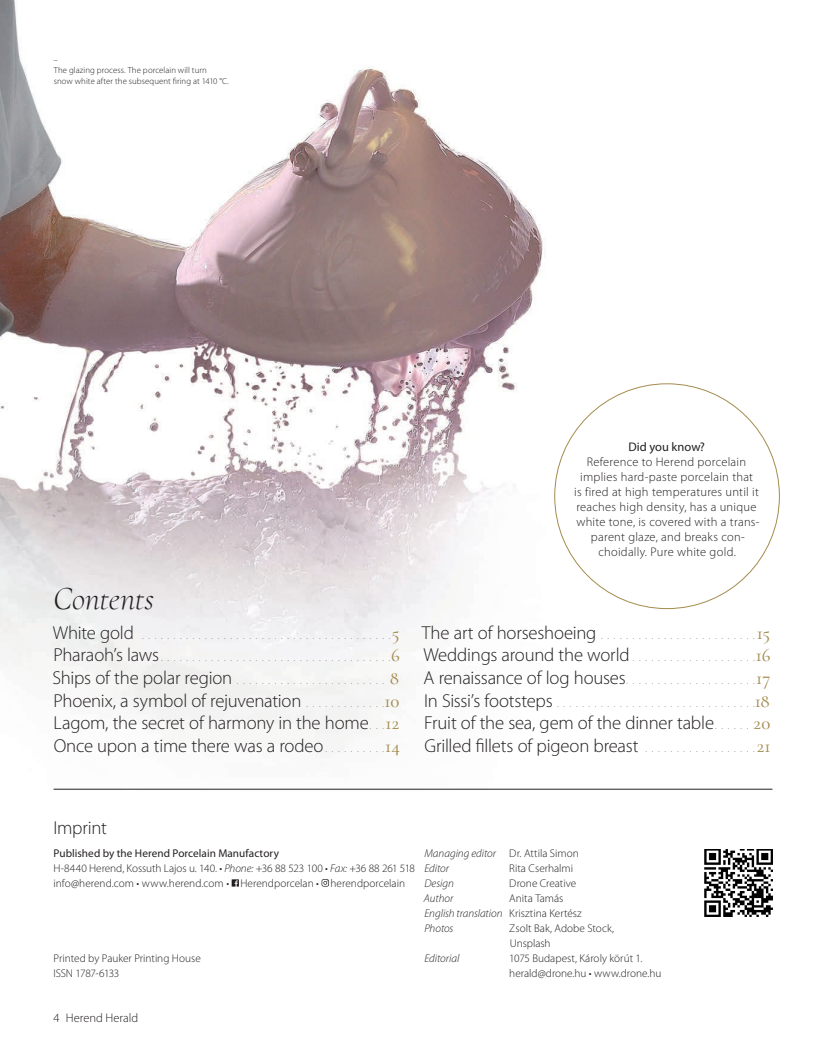
<style>
.page{position:relative;width:815px;height:1053px;background:#fff}
.page>*{position:absolute;margin:0;border:0;box-sizing:border-box;transform-origin:0 0}
.t1{font:italic 300 32.5px "Cormorant Garamond";letter-spacing:-.005em;color:#231f20}
.t2{font:300 18.75px "Myriad Pro";letter-spacing:-.01em;color:#231f20}
.t3{font:500 18.75px "Cormorant Garamond";color:#a48c4e}
.t4{font:300 12.5px/15px "Myriad Pro";letter-spacing:.02em;color:#231f20;text-align:center}
.t5{font:300 12.5px "Myriad Pro";letter-spacing:-.005em;color:#231f20}
.t6{font:12.5px "Myriad Pro";color:#231f20}
.t7{font:300 11.25px/15px "Myriad Pro";color:#231f20}
.t8{font:italic 300 11.25px/15px "Myriad Pro";color:#231f20}
.t9{font:300 8.75px/10.5px "Myriad Pro";letter-spacing:.01em;color:#231f20}
.t10{font:7.5px "Myriad Pro";color:#808285}
.s1{font-weight:400}
.s2{font-style:italic}
.s3{font-style:normal}
</style>
<div class="page">
<img style="left:0;top:0;width:780px;height:917px">
<svg style="left:232px;top:879px;width:7px;height:7px"></svg>
<svg style="left:322px;top:879px;width:7px;height:7px"></svg>
<hr style="left:54px;top:789px;width:718px;height:1px;background:#231f20">
<img style="left:705px;top:849px;width:67px;height:67px">
<p class="t9" style="left:54px;top:55px;width:177px">–<br>The glazing process. The porcelain will turn<br>snow white after the subsequent firing at 1410 °C.</p>
<h1 class="t1" style="left:53px;top:579px;width:102px">Contents</h1>
<h2 class="t2" style="left:53px;top:622px;width:83px">White gold</h2>
<h2 class="t3" style="left:392px;top:621px;width:9px">5</h2>
<h2 class="t2" style="left:54px;top:645px;width:107px">Pharaoh’s laws</h2>
<h2 class="t3" style="left:391px;top:644px;width:10px">6</h2>
<h2 class="t2" style="left:53px;top:667px;width:181px">Ships of the polar region</h2>
<h2 class="t3" style="left:390px;top:666px;width:11px">8</h2>
<h2 class="t2" style="left:54px;top:690px;width:249px">Phoenix, a symbol of rejuvenation</h2>
<h2 class="t3" style="left:384px;top:689px;width:17px">10</h2>
<h2 class="t2" style="left:54px;top:712px;width:317px">Lagom, the secret of harmony in the home</h2>
<h2 class="t3" style="left:386px;top:711px;width:15px">12</h2>
<h2 class="t2" style="left:54px;top:735px;width:271px">Once upon a time there was a rodeo</h2>
<h2 class="t3" style="left:385px;top:734px;width:16px">14</h2>
<p class="t6" style="left:628px;top:440px;width:78px">Did you know?</p>
<p class="t4" style="left:574px;top:455px;width:187px">Reference to Herend porcelain implies hard-paste porcelain that<br>is fired at high temperatures until it reaches high density, has a unique white tone, is covered with a trans&shy;parent glaze, and breaks con&shy;choidally. Pure white gold.</p>
<h2 class="t2" style="left:422px;top:622px;width:176px">The art of horseshoeing</h2>
<p class="t10" style="left:601px;top:632px;width:154px">. . . . . . . . . . . . . . . . . . . . . . . . .</p>
<h2 class="t3" style="left:757px;top:621px;width:15px">15</h2>
<h2 class="t2" style="left:423px;top:645px;width:208px">Weddings around the world</h2>
<h2 class="t3" style="left:756px;top:644px;width:16px">16</h2>
<h2 class="t2" style="left:424px;top:667px;width:204px">A renaissance of log houses</h2>
<h2 class="t3" style="left:756px;top:666px;width:16px">17</h2>
<h2 class="t2" style="left:424px;top:690px;width:130px">In Sissi’s footsteps</h2>
<h2 class="t3" style="left:755px;top:689px;width:17px">18</h2>
<h2 class="t2" style="left:424px;top:712px;width:291px">Fruit of the sea, gem of the dinner table</h2>
<h2 class="t3" style="left:753px;top:711px;width:18px">20</h2>
<h2 class="t2" style="left:425px;top:735px;width:215px">Grilled fillets of pigeon breast</h2>
<h2 class="t3" style="left:757px;top:734px;width:15px">21</h2>
<h2 class="t2" style="left:54px;top:817px;width:55px">Imprint</h2>
<p class="t7" style="left:54px;top:845px;width:363px"><span class="s1">Published by the Herend Porcelain Manufactory<br></span>H-8440 Herend, Kossuth Lajos u. 140. • <span class="s2">Phone:</span> +36 88 523 100 • <span class="s2">Fax:</span> +36 88 261 518 info@herend.com • www.herend.com • Herendporcelan • herendporcelain</p>
<p class="t7" style="left:54px;top:950px;width:149px">Printed by Pauker Printing House<br>ISSN 1787-6133</p>
<p class="t8" style="left:424px;top:845px;width:156px">Managing editor <span class="s3">Dr. Attila Simon<br></span>Editor</p>
<p class="t7" style="left:509px;top:860px;width:65px">Rita Cserhalmi</p>
<p class="t8" style="left:424px;top:875px;width:31px">Design</p>
<p class="t7" style="left:509px;top:875px;width:68px">Drone Creative</p>
<p class="t8" style="left:424px;top:890px;width:31px">Author</p>
<p class="t7" style="left:424px;top:890px;width:159px;text-indent:85px">Anita Tamás<br><span class="s2">English translation</span> Krisztina Kertész<br><span class="s2">Photos</span></p>
<p class="t7" style="left:509px;top:920px;width:106px">Zsolt Bak, Adobe Stock,<br>Unsplash</p>
<p class="t8" style="left:424px;top:950px;width:36px">Editorial</p>
<p class="t7" style="left:509px;top:950px;width:154px">1075 Budapest, Károly körút 1. herald@drone.hu • www.drone.hu</p>
<p class="t5" style="left:54px;top:1010px;width:86px">4 Herend Herald</p>
</div>
